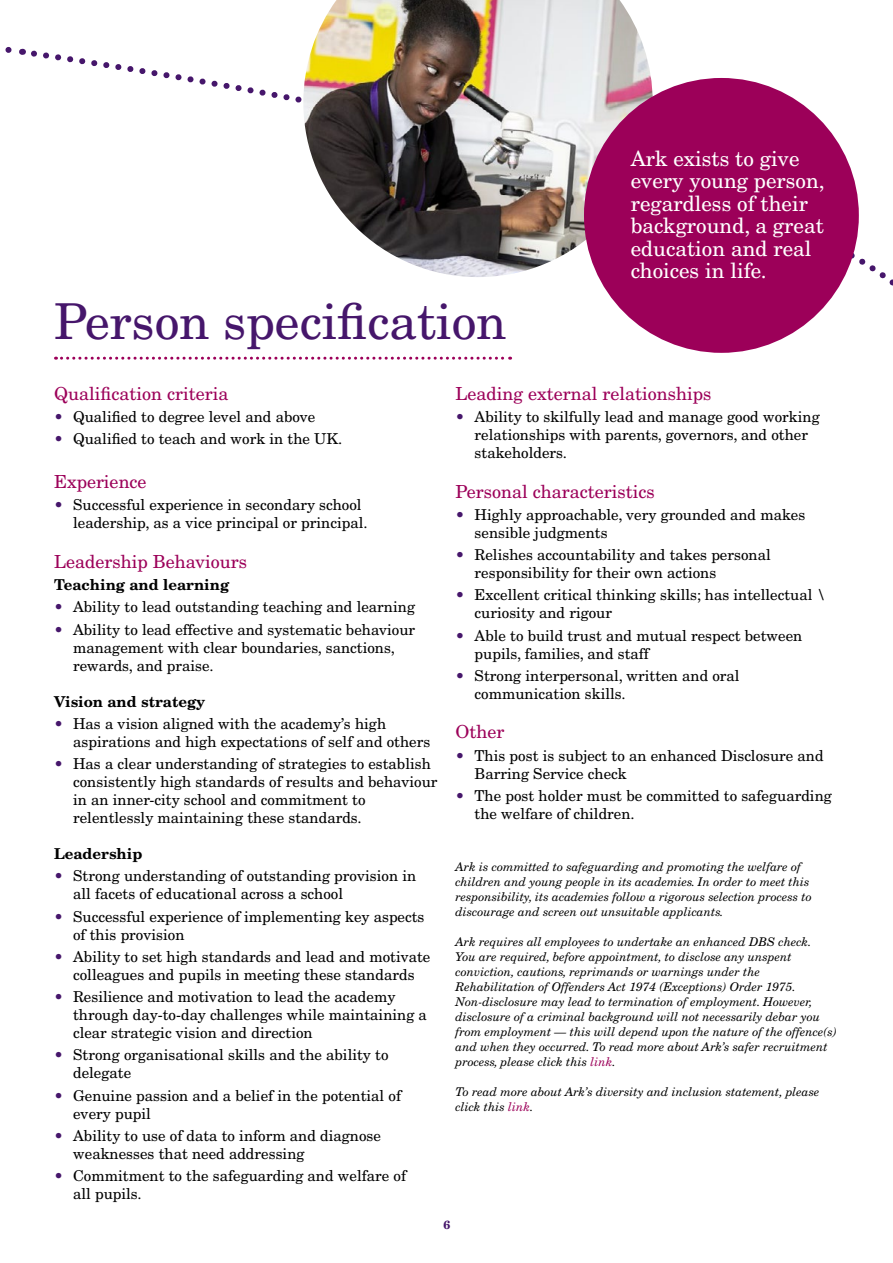
<style>
.page{position:relative;width:893px;height:1263px;background:#fff}
.page>*{position:absolute;margin:0;border:0;box-sizing:border-box;transform-origin:0 0}
.t1{font:49.5px "New Century Schlbk LT Std";color:#46166b}
.t2{font:21px/22.5px "New Century Schlbk LT Std";color:#fff}
.t3{font:18px "New Century Schlbk LT Std";color:#9c0059}
.t4{font:15px/18px "New Century Schlbk LT Std";color:#000}
.t5{font:700 15px "New Century Schlbk LT Std";color:#000}
.t6{font:italic 12px/15px "New Century Schlbk LT Std";color:#000}
.t7{font:700 12px "New Century Schlbk LT Std";color:#46166b}
.s1{color:#46166b}
.s2{color:#9c0059}
</style>
<div class="page">
<svg style="left:31px;top:50px;width:767px;height:53px"></svg>
<svg style="left:5px;top:47px;width:18px;height:8px"></svg>
<img style="left:303px;top:0;width:350px;height:277px">
<div style="left:584px;top:78px;width:275px;height:275px;background:#9c0059;border-radius:50%"></div>
<svg style="left:56px;top:357px;width:455px;height:3px"></svg>
<h1 class="t1" style="left:54px;top:291px;width:454px">Person specification</h1>
<h2 class="t2" style="left:631px;top:147px;width:196px">Ark exists to give every young person, regardless of their background, a great education and real choices in life.</h2>
<p class="t3" style="left:54px;top:382px;width:176px">Qualification criteria</p>
<p class="t4" style="left:54px;top:408px;width:263px"><span class="s1">•</span> Qualified to degree level and above</p>
<p class="t4" style="left:54px;top:430px;width:290px"><span class="s1">•</span> Qualified to teach and work in the UK.</p>
<p class="t3" style="left:54px;top:471px;width:94px">Experience</p>
<p class="t4" style="left:73px;top:496px;width:296px;text-indent:-19px"><span class="s1">•</span> Successful experience in secondary school leadership, as a vice principal or principal.</p>
<p class="t3" style="left:54px;top:550px;width:195px">Leadership Behaviours</p>
<p class="t5" style="left:54px;top:575px;width:177px">Teaching and learning</p>
<p class="t4" style="left:54px;top:598px;width:363px"><span class="s1">•</span> Ability to lead outstanding teaching and learning</p>
<p class="t4" style="left:73px;top:620px;width:344px;text-indent:-19px"><span class="s1">•</span> Ability to lead effective and systematic behaviour management with clear boundaries, sanctions, rewards, and praise.</p>
<p class="t5" style="left:54px;top:692px;width:153px">Vision and strategy</p>
<p class="t4" style="left:73px;top:714px;width:359px;text-indent:-19px"><span class="s1">•</span> Has a vision aligned with the academy’s high aspirations and high expectations of self and others</p>
<p class="t4" style="left:73px;top:755px;width:366px;text-indent:-19px"><span class="s1">•</span> Has a clear understanding of strategies to establish consistently high standards of results and behaviour in an inner-city school and commitment to relentlessly maintaining these standards.</p>
<p class="t5" style="left:54px;top:844px;width:90px">Leadership</p>
<p class="t4" style="left:73px;top:867px;width:345px;text-indent:-19px"><span class="s1">•</span> Strong understanding of outstanding provision in all facets of educational across a school</p>
<p class="t4" style="left:73px;top:907px;width:353px;text-indent:-19px"><span class="s1">•</span> Successful experience of implementing key aspects of this provision</p>
<p class="t4" style="left:54px;top:947px;width:378px;text-align:center"><span class="s1">•</span> Ability to set high standards and lead and motivate colleagues and pupils in meeting these standards</p>
<p class="t4" style="left:73px;top:988px;width:355px;text-indent:-19px"><span class="s1">•</span> Resilience and motivation to lead the academy through day-to-day challenges while maintaining a clear strategic vision and direction</p>
<p class="t4" style="left:73px;top:1046px;width:317px;text-indent:-19px"><span class="s1">•</span> Strong organisational skills and the ability to delegate</p>
<p class="t4" style="left:73px;top:1086px;width:329px;text-indent:-19px"><span class="s1">•</span> Genuine passion and a belief in the potential of every pupil</p>
<p class="t4" style="left:73px;top:1126px;width:309px;text-indent:-19px"><span class="s1">•</span> Ability to use of data to inform and diagnose weaknesses that need addressing</p>
<p class="t4" style="left:73px;top:1167px;width:334px;text-indent:-19px"><span class="s1">•</span> Commitment to the safeguarding and welfare of all pupils.</p>
<p class="t3" style="left:455px;top:382px;width:258px">Leading external relationships</p>
<p class="t4" style="left:475px;top:408px;width:347px;text-indent:-19px"><span class="s1">•</span> Ability to skilfully lead and manage good working relationships with parents, governors, and other stakeholders.</p>
<p class="t3" style="left:455px;top:480px;width:201px">Personal characteristics</p>
<p class="t4" style="left:475px;top:505px;width:332px;text-indent:-19px"><span class="s1">•</span> Highly approachable, very grounded and makes sensible judgments</p>
<p class="t4" style="left:475px;top:546px;width:298px;text-indent:-19px"><span class="s1">•</span> Relishes accountability and takes personal responsibility for their own actions</p>
<p class="t4" style="left:475px;top:586px;width:353px;text-indent:-19px"><span class="s1">•</span> Excellent critical thinking skills; has intellectual \ curiosity and rigour</p>
<p class="t4" style="left:475px;top:626px;width:329px;text-indent:-19px"><span class="s1">•</span> Able to build trust and mutual respect between pupils, families, and staff</p>
<p class="t4" style="left:475px;top:666px;width:267px;text-indent:-19px"><span class="s1">•</span> Strong interpersonal, written and oral communication skills.</p>
<p class="t3" style="left:455px;top:721px;width:50px">Other</p>
<p class="t4" style="left:475px;top:746px;width:351px;text-indent:-19px"><span class="s1">•</span> This post is subject to an enhanced Disclosure and<br>Barring Service check</p>
<p class="t4" style="left:475px;top:786px;width:359px;text-indent:-19px"><span class="s1">•</span> The post holder must be committed to safeguarding the welfare of children.</p>
<p class="t6" style="left:455px;top:859px;width:358px">Ark is committed to safeguarding and promoting the welfare of children and young people in its academies. In order to meet this responsibility, its academies follow a rigorous selection process to discourage and screen out unsuitable applicants.</p>
<p class="t6" style="left:455px;top:934px;width:383px">Ark requires all employees to undertake an enhanced DBS check.<br>You are required, before appointment, to disclose any unspent conviction, cautions, reprimands or warnings under the Rehabilitation of Offenders Act 1974 (Exceptions) Order 1975.<br>Non-disclosure may lead to termination of employment. However, disclosure of a criminal background will not necessarily debar you from employment — this will depend upon the nature of the offence(s) and when they occurred. To read more about Ark’s safer recruitment process, please click this <span class="s2">link</span>.</p>
<p class="t6" style="left:455px;top:1084px;width:365px">To read more about Ark’s diversity and inclusion statement, please click this <span class="s2">link</span>.</p>
<p class="t7" style="left:443px;top:1217px;width:8px">6</p>
</div>
